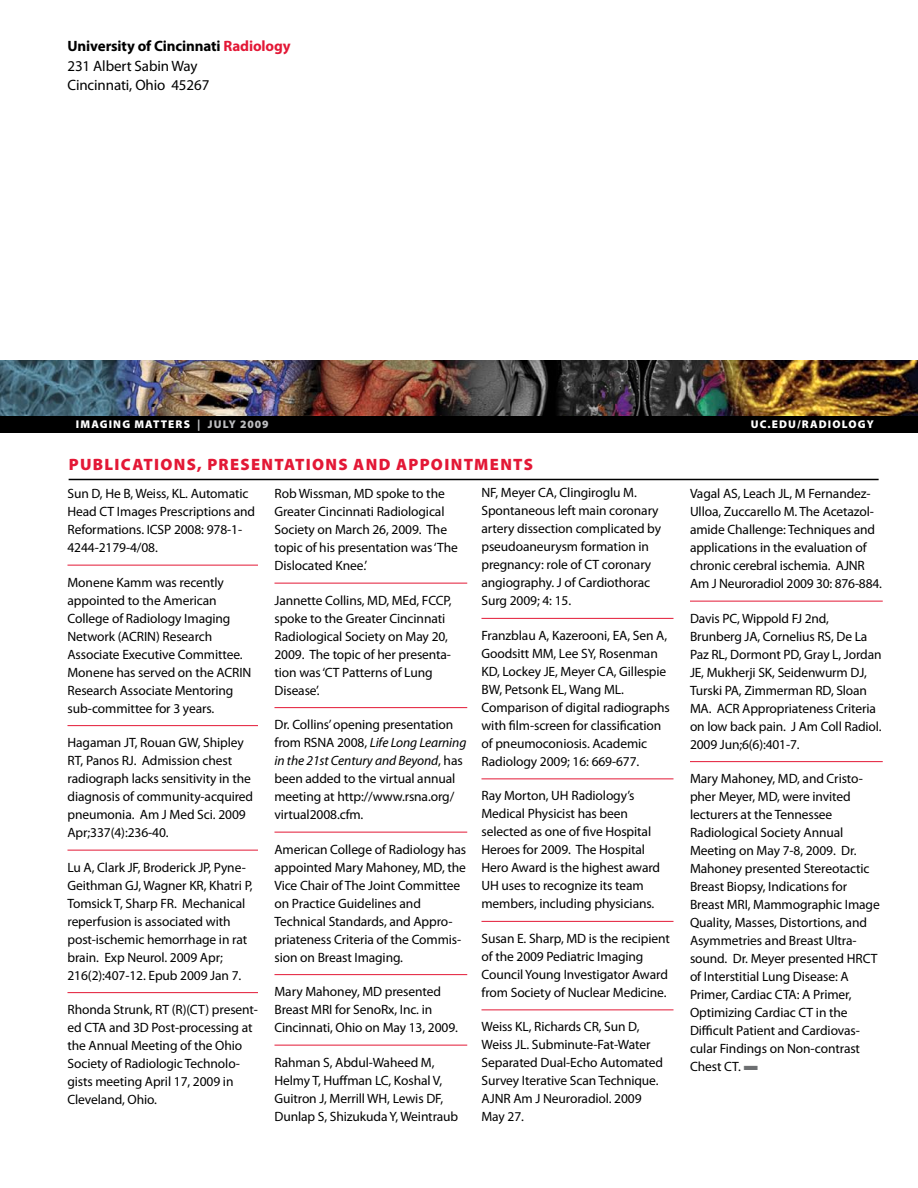
<style>
.page{position:relative;width:918px;height:1188px;background:#fff}
.page>*{position:absolute;margin:0;border:0;box-sizing:border-box;transform-origin:0 0}
.t1{font:900 16.5px "Myriad Pro";letter-spacing:.08em;color:#e31836}
.t2{font:15px/19.5px "Myriad Pro";letter-spacing:-.01em;color:#000}
.t3{font:13.5px/18px "Myriad Pro";letter-spacing:-.01em;color:#000}
.t4{font:900 11.25px "Myriad Pro";letter-spacing:.1em;color:#fff}
.t5{font:6px "Zapf Dingbats ITC";color:#6d6f71;scale:3.25 1}
.s1{font-weight:700}
.s2{font-weight:700;color:#e31836}
.s3{color:#bcbdbf}
.s4{font-style:italic}
</style>
<div class="page">
<img style="left:0;top:360px;width:918px;height:56px">
<div style="left:0;top:416px;width:918px;height:17px;background:#000"></div>
<hr style="left:69px;top:479px;width:810px;height:1px;background:#000">
<hr style="left:68px;top:565px;width:190px;height:1px;background:#e31836">
<hr style="left:68px;top:725px;width:190px;height:1px;background:#e31836">
<hr style="left:68px;top:850px;width:190px;height:1px;background:#e31836">
<hr style="left:68px;top:992px;width:190px;height:1px;background:#e31836">
<hr style="left:274px;top:583px;width:193px;height:1px;background:#e31836">
<hr style="left:274px;top:707px;width:193px;height:1px;background:#e31836">
<hr style="left:274px;top:832px;width:193px;height:1px;background:#e31836">
<hr style="left:274px;top:974px;width:193px;height:1px;background:#e31836">
<hr style="left:274px;top:1045px;width:193px;height:1px;background:#e31836">
<hr style="left:482px;top:618px;width:192px;height:1px;background:#e31836">
<hr style="left:482px;top:778px;width:192px;height:1px;background:#e31836">
<hr style="left:482px;top:921px;width:192px;height:1px;background:#e31836">
<hr style="left:482px;top:1010px;width:192px;height:1px;background:#e31836">
<hr style="left:690px;top:601px;width:193px;height:1px;background:#e31836">
<hr style="left:690px;top:761px;width:193px;height:1px;background:#e31836">
<p class="t2" style="left:68px;top:36px;width:225px"><span class="s1">University of Cincinnati</span> <span class="s2">Radiology<br></span>231 Albert Sabin Way<br>Cincinnati, Ohio 45267</p>
<p class="t4" style="left:76px;top:416px;width:194px">IMAGING MATTERS <span class="s3">| JULY 2009</span></p>
<p class="t4" style="left:751px;top:416px;width:124px">UC.EDU/RADIOLOGY</p>
<p class="t1" style="left:69px;top:453px;width:466px">PUBLICATIONS, PRESENTATIONS AND APPOINTMENTS</p>
<p class="t3" style="left:68px;top:484px;width:189px">Sun D, He B, Weiss, KL. Automatic<br>Head CT Images Prescriptions and<br>Reformations. ICSP 2008: 978-1-<br>4244-2179-4/08.</p>
<p class="t3" style="left:68px;top:573px;width:185px">Monene Kamm was recently appointed to the American<br>College of Radiology Imaging<br>Network (ACRIN) Research<br>Associate Executive Committee.<br>Monene has served on the ACRIN<br>Research Associate Mentoring sub-committee for 3 years.</p>
<p class="t3" style="left:68px;top:733px;width:187px">Hagaman JT, Rouan GW, Shipley<br>RT, Panos RJ. Admission chest radiograph lacks sensitivity in the diagnosis of community-acquired pneumonia. Am J Med Sci. 2009<br>Apr;337(4):236-40.</p>
<p class="t3" style="left:68px;top:858px;width:187px">Lu A, Clark JF, Broderick JP, Pyne-<br>Geithman GJ, Wagner KR, Khatri P,<br>Tomsick T, Sharp FR. Mechanical reperfusion is associated with post-ischemic hemorrhage in rat brain. Exp Neurol. 2009 Apr;<br>216(2):407-12. Epub 2009 Jan 7.</p>
<p class="t3" style="left:68px;top:1000px;width:192px">Rhonda Strunk, RT (R)(CT) present&shy;ed CTA and 3D Post-processing at the Annual Meeting of the Ohio<br>Society of Radiologic Technolo&shy;gists meeting April 17, 2009 in<br>Cleveland, Ohio.</p>
<p class="t3" style="left:482px;top:484px;width:181px">NF, Meyer CA, Clingiroglu M.<br>Spontaneous left main coronary artery dissection complicated by pseudoaneurysm formation in pregnancy: role of CT coronary angiography. J of Cardiothorac<br>Surg 2009; 4: 15.</p>
<p class="t3" style="left:482px;top:626px;width:190px">Franzblau A, Kazerooni, EA, Sen A,<br>Goodsitt MM, Lee SY, Rosenman<br>KD, Lockey JE, Meyer CA, Gillespie<br>BW, Petsonk EL, Wang ML.<br>Comparison of digital radiographs with film-screen for classification of pneumoconiosis. Academic<br>Radiology 2009; 16: 669-677.</p>
<p class="t3" style="left:482px;top:787px;width:180px">Ray Morton, UH Radiology’s<br>Medical Physicist has been selected as one of five Hospital<br>Heroes for 2009. The Hospital<br>Hero Award is the highest award<br>UH uses to recognize its team members, including physicians.</p>
<p class="t3" style="left:482px;top:929px;width:190px">Susan E. Sharp, MD is the recipient of the 2009 Pediatric Imaging Council Young Investigator Award from Society of Nuclear Medicine.</p>
<p class="t3" style="left:482px;top:1018px;width:183px">Weiss KL, Richards CR, Sun D,<br>Weiss JL. Subminute-Fat-Water<br>Separated Dual-Echo Automated<br>Survey Iterative Scan Technique.<br>AJNR Am J Neuroradiol. 2009<br>May 27.</p>
<p class="t3" style="left:274px;top:484px;width:185px">Rob Wissman, MD spoke to the<br>Greater Cincinnati Radiological<br>Society on March 26, 2009. The topic of his presentation was ‘The<br>Dislocated Knee.’</p>
<p class="t3" style="left:274px;top:591px;width:179px">Jannette Collins, MD, MEd, FCCP, spoke to the Greater Cincinnati<br>Radiological Society on May 20,<br>2009. The topic of her presenta&shy;tion was ‘CT Patterns of Lung<br>Disease’.</p>
<p class="t3" style="left:274px;top:715px;width:193px">Dr. Collins’ opening presentation from RSNA 2008, <span class="s4">Life Long Learning in the 21st Century and Beyond</span>, has been added to the virtual annual meeting at http://www.rsna.org/ virtual2008.cfm.</p>
<p class="t3" style="left:274px;top:840px;width:193px">American College of Radiology has appointed Mary Mahoney, MD, the<br>Vice Chair of The Joint Committee on Practice Guidelines and<br>Technical Standards, and Appro&shy;priateness Criteria of the Commis&shy;sion on Breast Imaging.</p>
<p class="t3" style="left:274px;top:982px;width:185px">Mary Mahoney, MD presented<br>Breast MRI for SenoRx, Inc. in<br>Cincinnati, Ohio on May 13, 2009.</p>
<p class="t3" style="left:274px;top:1053px;width:185px">Rahman S, Abdul-Waheed M,<br>Helmy T, Huffman LC, Koshal V,<br>Guitron J, Merrill WH, Lewis DF,<br>Dunlap S, Shizukuda Y, Weintraub</p>
<p class="t3" style="left:690px;top:484px;width:193px">Vagal AS, Leach JL, M Fernandez-Ulloa, Zuccarello M. The Acetazol&shy;amide Challenge: Techniques and applications in the evaluation of chronic cerebral ischemia. AJNR Am J Neuroradiol 2009 30: 876-884.</p>
<p class="t3" style="left:690px;top:609px;width:193px">Davis PC, Wippold FJ 2nd,<br>Brunberg JA, Cornelius RS, De La<br>Paz RL, Dormont PD, Gray L, Jordan<br>JE, Mukherji SK, Seidenwurm DJ,<br>Turski PA, Zimmerman RD, Sloan<br>MA. ACR Appropriateness Criteria on low back pain. J Am Coll Radiol.<br>2009 Jun;6(6):401-7.</p>
<p class="t3" style="left:690px;top:769px;width:191px">Mary Mahoney, MD, and Cristo&shy;pher Meyer, MD, were invited lecturers at the Tennessee<br>Radiological Society Annual<br>Meeting on May 7-8, 2009. Dr.<br>Mahoney presented Stereotactic<br>Breast Biopsy, Indications for<br>Breast MRI, Mammographic Image<br>Quality, Masses, Distortions, and<br>Asymmetries and Breast Ultra&shy;sound. Dr. Meyer presented HRCT of Interstitial Lung Disease: A<br>Primer, Cardiac CTA: A Primer,<br>Optimizing Cardiac CT in the<br>Difficult Patient and Cardiovas&shy;cular Findings on Non-contrast<br>Chest CT.</p>
<p class="t5" style="left:743px;top:1065px;width:6px">■</p>
</div>
